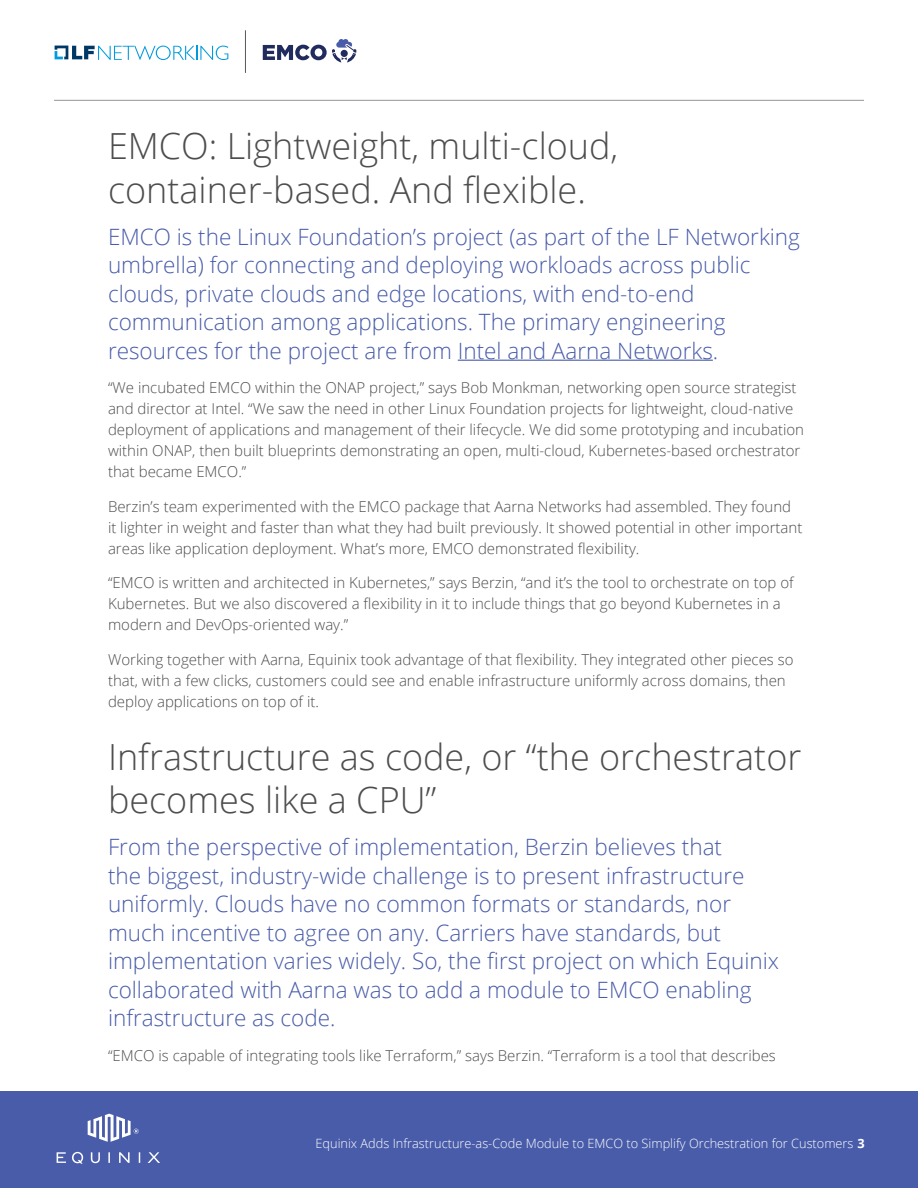
<style>
.page{position:relative;width:918px;height:1188px;background:#fff}
.page>*{position:absolute;margin:0;border:0;box-sizing:border-box;transform-origin:0 0}
.t1{font:300 36px/43.2px "Open Sans";color:#4d4d4f}
.t2{font:300 22.5px/28.5px "Open Sans";color:#495ca9}
.t3{font:300 15px/21px "Open Sans";color:#4d4d4f}
.t4{font:300 12.75px "Open Sans";color:#fff}
.s1{font-weight:700}
</style>
<div class="page">
<div style="left:0;top:1091px;width:918px;height:97px;background:#495ca9"></div>
<svg style="left:57px;top:1152px;width:103px;height:12px"></svg>
<svg style="left:88px;top:1114px;width:51px;height:28px"></svg>
<svg style="left:55px;top:46px;width:173px;height:14px"></svg>
<svg style="left:263px;top:39px;width:93px;height:24px"></svg>
<hr style="left:245px;top:30px;width:1px;height:43px;background:#58595b">
<hr style="left:54px;top:100px;width:810px;height:1px;background:#939598">
<hr style="left:458px;top:360px;width:255px;height:1px;background:#495ca9">
<h1 class="t1" style="left:108px;top:124px;width:512px">EMCO: Lightweight, multi-cloud, container-based. And flexible.</h1>
<p class="t2" style="left:108px;top:221px;width:694px">EMCO is the Linux Foundation’s project (as part of the LF Networking umbrella) for connecting and deploying workloads across public clouds, private clouds and edge locations, with end-to-end communication among applications. The primary engineering resources for the project are from Intel and Aarna Networks.</p>
<p class="t3" style="left:108px;top:377px;width:698px">“We incubated EMCO within the ONAP project,” says Bob Monkman, networking open source strategist and director at Intel. “We saw the need in other Linux Foundation projects for lightweight, cloud-native deployment of applications and management of their lifecycle. We did some prototyping and incubation within ONAP, then built blueprints demonstrating an open, multi-cloud, Kubernetes-based orchestrator that became EMCO.”</p>
<p class="t3" style="left:108px;top:495px;width:696px">Berzin’s team experimented with the EMCO package that Aarna Networks had assembled. They found it lighter in weight and faster than what they had built previously. It showed potential in other important areas like application deployment. What’s more, EMCO demonstrated flexibility.</p>
<p class="t3" style="left:108px;top:572px;width:687px">“EMCO is written and architected in Kubernetes,” says Berzin, “and it’s the tool to orchestrate on top of<br>Kubernetes. But we also discovered a flexibility in it to include things that go beyond Kubernetes in a modern and DevOps-oriented way.”</p>
<p class="t3" style="left:108px;top:648px;width:687px">Working together with Aarna, Equinix took advantage of that flexibility. They integrated other pieces so that, with a few clicks, customers could see and enable infrastructure uniformly across domains, then deploy applications on top of it.</p>
<h1 class="t1" style="left:108px;top:734px;width:695px">Infrastructure as code, or “the orchestrator becomes like a CPU”</h1>
<p class="t2" style="left:108px;top:832px;width:673px">From the perspective of implementation, Berzin believes that<br>the biggest, industry-wide challenge is to present infrastructure uniformly. Clouds have no common formats or standards, nor much incentive to agree on any. Carriers have standards, but implementation varies widely. So, the first project on which Equinix collaborated with Aarna was to add a module to EMCO enabling infrastructure as code.</p>
<p class="t3" style="left:108px;top:1044px;width:669px">“EMCO is capable of integrating tools like Terraform,” says Berzin. “Terraform is a tool that describes</p>
<p class="t4" style="left:316px;top:1134px;width:551px">Equinix Adds Infrastructure-as-Code Module to EMCO to Simplify Orchestration for Customers <span class="s1">3</span></p>
</div>
